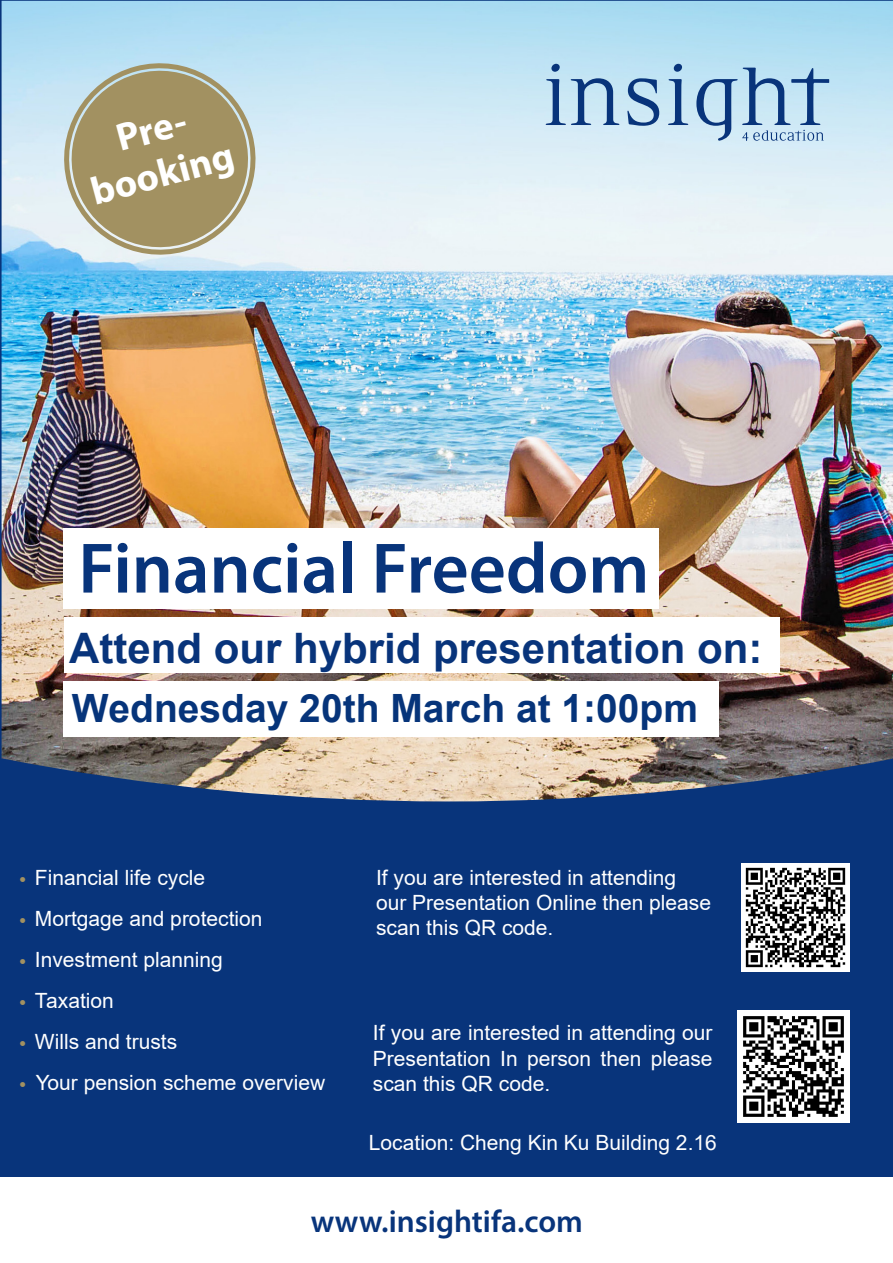
<style>
.page{position:relative;width:893px;height:1263px;background:#08347b}
.page>*{position:absolute;margin:0;border:0;box-sizing:border-box;transform-origin:0 0}
.t1{font:600 72px "Myriad Pro";color:#08347b}
.t2{font:700 42px "Arial";color:#08347b}
.t3{font:700 39px "Arial";color:#06347a}
.t4{font:700 39px "Myriad Pro";color:#fff}
.t5{font:600 31.5px "Myriad Pro";color:#08347b}
.t6{font:21px/25.2px "Arial";color:#fff}
.s1{font-family:"Myriad Pro";font-weight:600;color:#a29161}
</style>
<div class="page">
<img style="left:2px;top:1px;width:891px;height:800px">
<div style="left:0;top:1178px;width:893px;height:85px;background:#fff"></div>
<div style="left:63px;top:528px;width:596px;height:81px;background:#fff"></div>
<svg style="left:546px;top:64px;width:73px;height:61px"></svg>
<svg style="left:627px;top:78px;width:32px;height:48px"></svg>
<svg style="left:668px;top:64px;width:20px;height:61px"></svg>
<svg style="left:696px;top:68px;width:133px;height:73px"></svg>
<div style="left:64px;top:617px;width:715px;height:56px;background:#fff"></div>
<div style="left:63px;top:681px;width:656px;height:55px;background:#fff"></div>
<svg style="left:57px;top:56px;width:206px;height:206px"></svg>
<img style="left:742px;top:863px;width:108px;height:108px">
<img style="left:738px;top:1011px;width:112px;height:111px">
<p class="t4" style="left:111px;top:114px;width:80px;rotate:-15deg">Pre-</p>
<p class="t4" style="left:85px;top:168px;width:148px;rotate:-15deg">booking</p>
<p class="t1" style="left:78px;top:523px;width:573px">Financial Freedom</p>
<p class="t2" style="left:69px;top:618px;width:695px">Attend our hybrid presentation on:</p>
<h3 class="t3" style="left:72px;top:680px;width:628px">Wednesday 20th March at 1:00pm</h3>
<p class="t6" style="left:20px;top:864px;width:187px"><span class="s1">•</span> Financial life cycle</p>
<p class="t6" style="left:20px;top:905px;width:244px"><span class="s1">•</span> Mortgage and protection</p>
<p class="t6" style="left:20px;top:947px;width:205px"><span class="s1">•</span> Investment planning</p>
<p class="t6" style="left:20px;top:988px;width:96px"><span class="s1">•</span> Taxation</p>
<p class="t6" style="left:20px;top:1029px;width:159px"><span class="s1">•</span> Wills and trusts</p>
<p class="t6" style="left:20px;top:1070px;width:307px"><span class="s1">•</span> Your pension scheme overview</p>
<p class="t6" style="left:376px;top:865px;width:337px">If you are interested in attending our Presentation Online then please scan this QR code.</p>
<p class="t6" style="left:373px;top:1020px;width:341px;text-align:justify">If you are interested in attending our Presentation In person then please scan this QR code.</p>
<p class="t6" style="left:369px;top:1129px;width:349px">Location: Cheng Kin Ku Building 2.16</p>
<p class="t5" style="left:311px;top:1202px;width:273px">www.insightifa.com</p>
</div>
